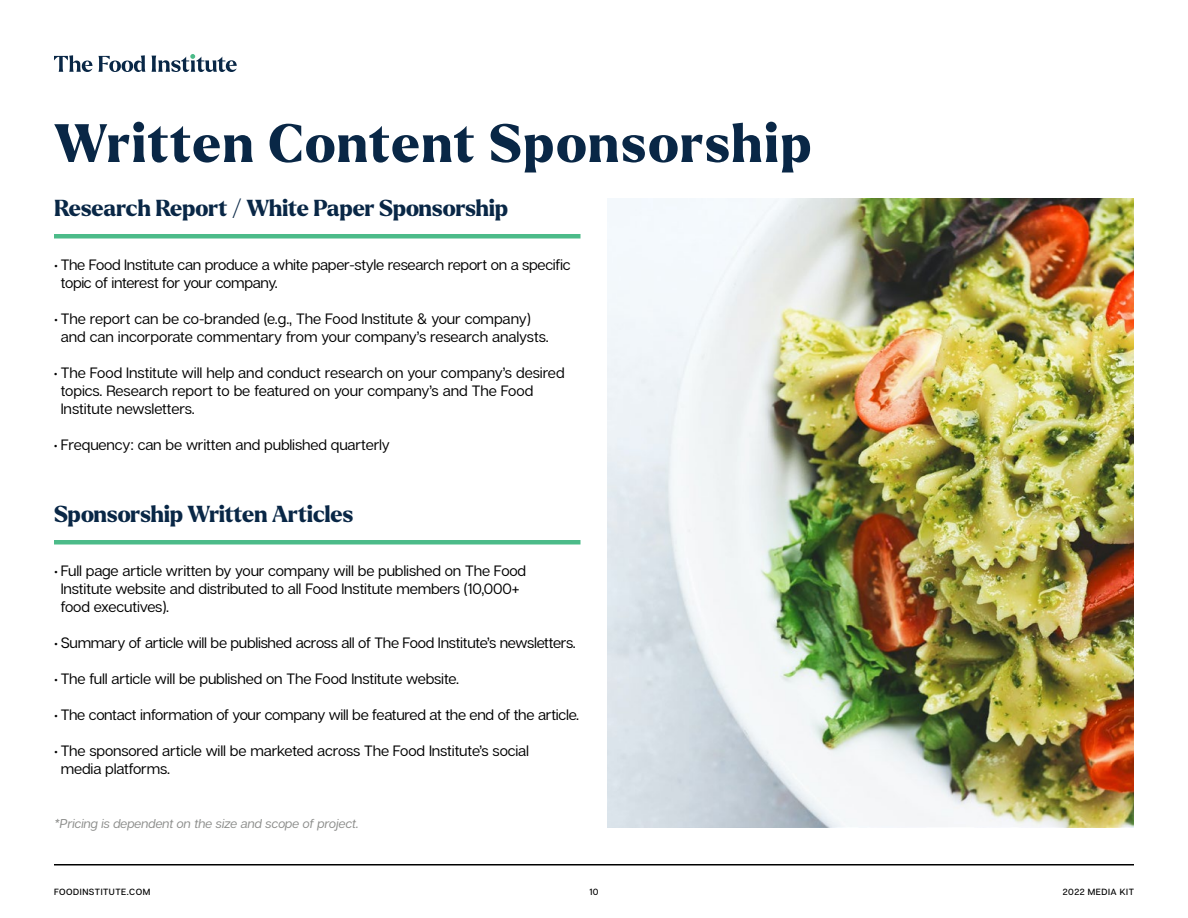
<style>
.page{position:relative;width:1188px;height:918px;background:#fff}
.page>*{position:absolute;margin:0;border:0;box-sizing:border-box;transform-origin:0 0}
.t1{font:800 52.5px "Larken";letter-spacing:.025em;color:#092746}
.t2{font:800 22.5px "Larken";letter-spacing:-.01em;color:#092746}
.t3{font:15px/18px "Articulat CF";letter-spacing:-.01em;color:#000}
.t4{font:italic 12.75px "Articulat CF";color:#8b8c8a}
.t5{font:500 9px "Articulat CF";letter-spacing:.055em;color:#000}
</style>
<div class="page">
<hr style="left:54px;top:864px;width:1080px;height:2px;background:#000">
<svg style="left:54px;top:55px;width:38px;height:17px"></svg>
<svg style="left:98px;top:55px;width:47px;height:17px"></svg>
<svg style="left:152px;top:54px;width:85px;height:18px"></svg>
<img style="left:608px;top:198px;width:526px;height:630px">
<hr style="left:54px;top:234px;width:526px;height:4px;background:#4cbb89">
<hr style="left:54px;top:540px;width:526px;height:4px;background:#4cbb89">
<h1 class="t1" style="left:54px;top:109px;width:759px">Written Content Sponsorship</h1>
<h2 class="t2" style="left:54px;top:193px;width:456px">Research Report / White Paper Sponsorship</h2>
<p class="t3" style="left:61px;top:256px;width:511px;text-indent:-7px">• The Food Institute can produce a white paper-style research report on a specific topic of interest for your company.</p>
<p class="t3" style="left:61px;top:310px;width:489px;text-indent:-7px">• The report can be co-branded (e.g., The Food Institute &amp; your company) and can incorporate commentary from your company’s research analysts.</p>
<p class="t3" style="left:61px;top:364px;width:505px;text-indent:-7px">• The Food Institute will help and conduct research on your company’s desired topics. Research report to be featured on your company’s and The Food<br>Institute newsletters.</p>
<p class="t3" style="left:54px;top:436px;width:337px">• Frequency: can be written and published quarterly</p>
<h2 class="t2" style="left:54px;top:499px;width:301px">Sponsorship Written Articles</h2>
<p class="t3" style="left:61px;top:562px;width:467px;text-indent:-7px">• Full page article written by your company will be published on The Food<br>Institute website and distributed to all Food Institute members (10,000+ food executives).</p>
<p class="t3" style="left:54px;top:634px;width:523px">• Summary of article will be published across all of The Food Institute’s newsletters.</p>
<p class="t3" style="left:54px;top:670px;width:407px">• The full article will be published on The Food Institute website.</p>
<p class="t3" style="left:54px;top:706px;width:527px">• The contact information of your company will be featured at the end of the article.</p>
<p class="t3" style="left:61px;top:742px;width:470px;text-indent:-7px">• The sponsored article will be marketed across The Food Institute’s social media platforms.</p>
<p class="t4" style="left:54px;top:816px;width:306px">*Pricing is dependent on the size and scope of project.</p>
<p class="t5" style="left:54px;top:886px;width:98px">FOODINSTITUTE.COM</p>
<p class="t5" style="left:589px;top:886px;width:11px">10</p>
<p class="t5" style="left:1063px;top:886px;width:73px">2022 MEDIA KIT</p>
</div>
